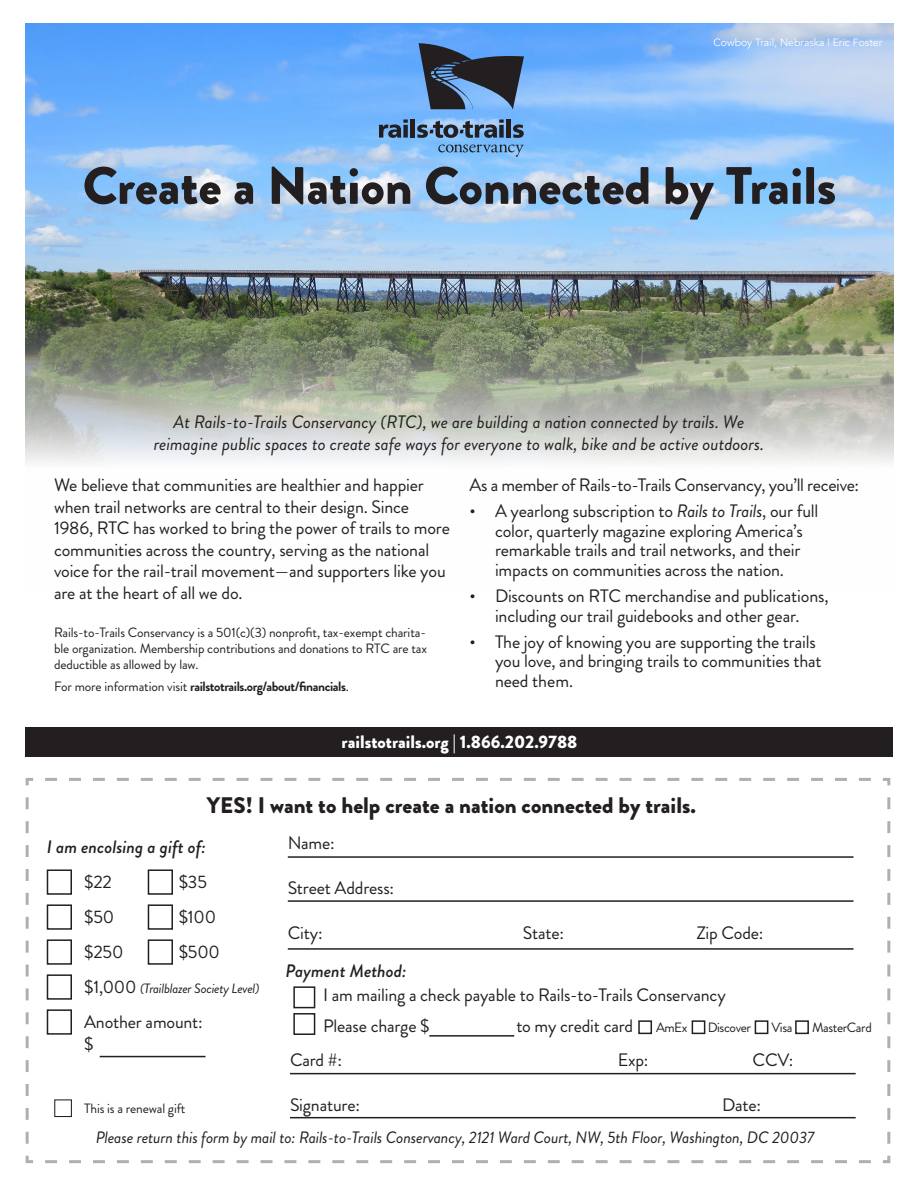
<style>
.page{position:relative;width:918px;height:1188px;background:#fff}
.page>*{position:absolute;margin:0;border:0;box-sizing:border-box;transform-origin:0 0}
.t1{font:900 52.5px "Brandon Grotesque";color:#231f20}
.t2{font:900 22.5px "Brandon Grotesque";color:#231f20}
.t3{font:18px/21.6px "Brandon Grotesque";letter-spacing:-.01em;color:#231f20}
.t4{font:italic 18px/21.6px "Brandon Grotesque";color:#231f20;text-align:center}
.t5{font:italic 500 18px "Brandon Grotesque";color:#231f20}
.t6{font:900 18px "Brandon Grotesque";color:#fff}
.t7{font:italic 16.5px "Brandon Grotesque";letter-spacing:-.01em;color:#231f20}
.t8{font:13.5px/16.2px "Brandon Grotesque";letter-spacing:-.01em;color:#231f20;text-align:justify}
.t9{font:700 13.5px "Brandon Grotesque";letter-spacing:-.03em;color:#231f20}
.t10{font:italic 13.5px "Brandon Grotesque";letter-spacing:-.02em;color:#231f20}
.t11{font:13.5px "Brandon Grotesque";letter-spacing:-.03em;color:#231f20}
.t12{font:10.5px "Avenir";color:#fff}
.s1{font-weight:400}
.s2{font-style:italic}
.s3{font-style:normal;font-size:18px}
</style>
<div class="page">
<svg style="left:25px;top:778px;width:866px;height:386px"></svg>
<img style="left:26px;top:24px;width:867px;height:439px">
<div style="left:47px;top:869px;width:25px;height:26px;border:2px solid #231f20"></div>
<div style="left:47px;top:904px;width:25px;height:26px;border:2px solid #231f20"></div>
<div style="left:47px;top:939px;width:25px;height:26px;border:2px solid #231f20"></div>
<div style="left:47px;top:974px;width:25px;height:26px;border:2px solid #231f20"></div>
<div style="left:47px;top:1009px;width:25px;height:26px;border:2px solid #231f20"></div>
<div style="left:148px;top:869px;width:25px;height:26px;border:2px solid #231f20"></div>
<div style="left:148px;top:904px;width:25px;height:26px;border:2px solid #231f20"></div>
<div style="left:148px;top:939px;width:25px;height:26px;border:2px solid #231f20"></div>
<hr style="left:100px;top:1056px;width:106px;height:1px;background:#231f20">
<div style="left:54px;top:1099px;width:18px;height:18px;border:1px solid #231f20"></div>
<hr style="left:288px;top:856px;width:566px;height:2px;background:#231f20">
<hr style="left:288px;top:900px;width:566px;height:2px;background:#231f20">
<hr style="left:288px;top:948px;width:566px;height:2px;background:#231f20">
<div style="left:293px;top:986px;width:22px;height:22px;border:2px solid #231f20"></div>
<div style="left:293px;top:1013px;width:22px;height:22px;border:2px solid #231f20"></div>
<div style="left:638px;top:1020px;width:14px;height:14px;border:2px solid #231f20"></div>
<div style="left:692px;top:1020px;width:13px;height:14px;border:2px solid #231f20"></div>
<div style="left:755px;top:1020px;width:13px;height:14px;border:2px solid #231f20"></div>
<div style="left:795px;top:1020px;width:14px;height:14px;border:2px solid #231f20"></div>
<hr style="left:290px;top:1073px;width:566px;height:1px;background:#231f20">
<hr style="left:290px;top:1117px;width:566px;height:1px;background:#231f20">
<svg style="left:419px;top:43px;width:105px;height:66px;background:#445e7e"></svg>
<svg style="left:438px;top:144px;width:86px;height:13px"></svg>
<svg style="left:379px;top:119px;width:29px;height:19px"></svg>
<hr style="left:411px;top:119px;width:4px;height:19px;background:#231f20">
<div style="left:506px;top:119px;width:5px;height:19px;background:#231f20"></div>
<svg style="left:513px;top:125px;width:11px;height:13px"></svg>
<svg style="left:417px;top:119px;width:87px;height:19px;background:#647f9d"></svg>
<div style="left:26px;top:728px;width:867px;height:29px;background:#231f20"></div>
<hr style="left:429px;top:1035px;width:85px;height:2px;background:#231f20">
<p class="t12" style="left:713px;top:36px;width:170px">Cowboy Trail, Nebraska | Eric Foster</p>
<p class="t1" style="left:83px;top:149px;width:755px">Create a Nation Connected by Trails</p>
<p class="t4" style="left:154px;top:411px;width:612px">At Rails-to-Trails Conservancy (RTC), we are building a nation connected by trails. We reimagine public spaces to create safe ways for everyone to walk, bike and be active outdoors.</p>
<p class="t3" style="left:54px;top:474px;width:397px">We believe that communities are healthier and happier when trail networks are central to their design. Since 1986, RTC has worked to bring the power of trails to more communities across the country, serving as the national voice for the rail-trail movement—and supporters like you are at the heart of all we do.</p>
<p class="t8" style="left:54px;top:624px;width:375px">Rails-to-Trails Conservancy is a 501(c)(3) nonprofit, tax-exempt charita&shy;ble organization. Membership contributions and donations to RTC are tax deductible as allowed by law.</p>
<p class="t9" style="left:54px;top:677px;width:296px"><span class="s1">For more information visit</span> railstotrails.org/about/financials<span class="s1">.</span></p>
<p class="t3" style="left:470px;top:474px;width:391px">As a member of Rails-to-Trails Conservancy, you’ll receive:</p>
<p class="t3" style="left:470px;top:502px;width:350px;line-height:19.5px;text-align:center">• A yearlong subscription to <span class="s2">Rails to Trails</span>, our full color, quarterly magazine exploring America’s remarkable trails and trail networks, and their impacts on communities across the nation.</p>
<p class="t3" style="left:470px;top:586px;width:361px;line-height:19.5px;text-align:center">• Discounts on RTC merchandise and publications, including our trail guidebooks and other gear.</p>
<p class="t3" style="left:495px;top:632px;width:328px;line-height:19.5px;text-indent:-26px">• The joy of knowing you are supporting the trails you love, and bringing trails to communities that need them.</p>
<p class="t6" style="left:342px;top:729px;width:237px">railstotrails.org | 1.866.202.9788</p>
<p class="t2" style="left:207px;top:790px;width:491px">YES! I want to help create a nation connected by trails.</p>
<p class="t3" style="left:288px;top:832px;width:48px">Name:</p>
<p class="t3" style="left:288px;top:877px;width:108px">Street Address:</p>
<p class="t3" style="left:288px;top:922px;width:36px">City:</p>
<p class="t3" style="left:523px;top:922px;width:43px">State:</p>
<p class="t3" style="left:696px;top:922px;width:69px">Zip Code:</p>
<p class="t5" style="left:286px;top:959px;width:122px">Payment Method:</p>
<p class="t3" style="left:323px;top:984px;width:404px">I am mailing a check payable to Rails-to-Trails Conservancy</p>
<p class="t3" style="left:323px;top:1015px;width:108px">Please charge $</p>
<p class="t3" style="left:516px;top:1015px;width:118px">to my credit card</p>
<p class="t11" style="left:656px;top:1018px;width:97px">AmEx Discover</p>
<p class="t8" style="left:771px;top:1019px;width:22px">Visa</p>
<p class="t11" style="left:812px;top:1018px;width:61px">MasterCard</p>
<p class="t3" style="left:290px;top:1049px;width:54px">Card #:</p>
<p class="t3" style="left:618px;top:1049px;width:32px">Exp:</p>
<p class="t3" style="left:753px;top:1049px;width:43px">CCV:</p>
<p class="t3" style="left:290px;top:1094px;width:72px">Signature:</p>
<p class="t3" style="left:722px;top:1094px;width:41px">Date:</p>
<p class="t7" style="left:96px;top:1126px;width:720px">Please return this form by mail to: Rails-to-Trails Conservancy, 2121 Ward Court, NW, 5th Floor, Washington, DC 20037</p>
<p class="t5" style="left:47px;top:834px;width:161px">I am encolsing a gift of:</p>
<p class="t3" style="left:84px;top:871px;width:29px">$22</p>
<p class="t3" style="left:179px;top:871px;width:30px">$35</p>
<p class="t3" style="left:84px;top:906px;width:32px">$50</p>
<p class="t3" style="left:179px;top:906px;width:39px">$100</p>
<p class="t3" style="left:84px;top:941px;width:41px">$250</p>
<p class="t3" style="left:179px;top:941px;width:43px">$500</p>
<p class="t10" style="left:84px;top:979px;width:177px"><span class="s3">$1,000</span> (Trailblazer Society Level)</p>
<p class="t3" style="left:84px;top:1011px;width:120px">Another amount: $</p>
<p class="t8" style="left:84px;top:1101px;width:103px">This is a renewal gift</p>
</div>
